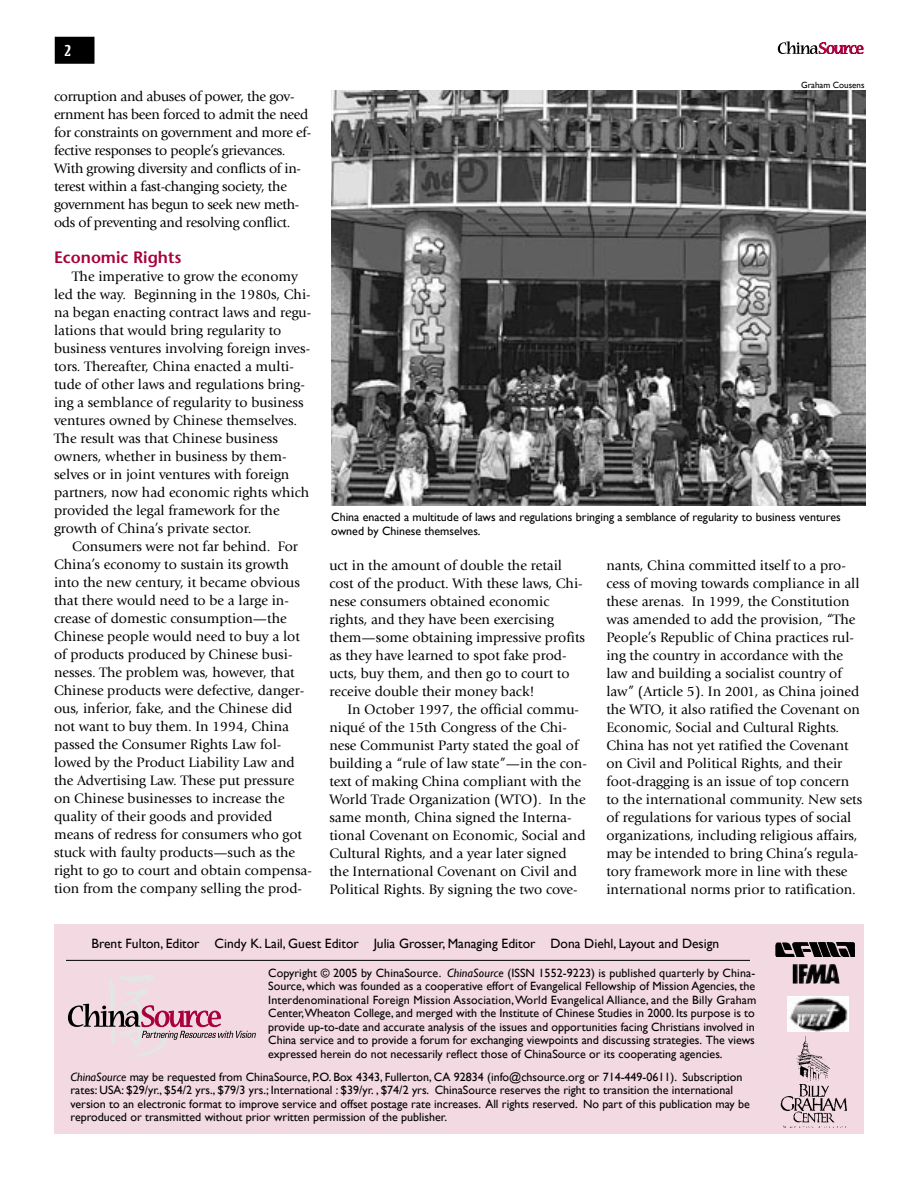
<style>
.page{position:relative;width:918px;height:1188px;background:#fff}
.page>*{position:absolute;margin:0;border:0;box-sizing:border-box;transform-origin:0 0}
.t1{font:600 16.5px "Stone Sans";color:#a9003d}
.t2{font:14.25px/18px "Giovanni";color:#000}
.t3{font:14.25px/18px "Giovanni";letter-spacing:-.02em;color:#000}
.t4{font:13.5px "Gill Sans";color:#000}
.t5{font:13.5px "Techno";color:#fff}
.t6{font:12px/13.5px "Gill Sans";color:#000}
.t7{font:9px "Gill Sans";color:#000}
.s1{font-style:italic}
</style>
<div class="page">
<div style="left:56px;top:38px;width:38px;height:25px;background:#000"></div>
<div style="left:55px;top:37px;width:39px;height:27px;border:2px solid #000"></div>
<svg style="left:778px;top:41px;width:85px;height:13px"></svg>
<div style="left:54px;top:925px;width:810px;height:209px;background:#f2d9e2"></div>
<svg style="left:68px;top:975px;width:188px;height:82px"></svg>
<img style="left:793px;top:964px;width:47px;height:20px">
<img style="left:776px;top:942px;width:79px;height:15px">
<img style="left:787px;top:996px;width:62px;height:36px">
<hr style="left:66px;top:960px;width:684px;height:1px;background:#000">
<img style="left:781px;top:1036px;width:66px;height:92px">
<img style="left:331px;top:90px;width:534px;height:416px">
<p class="t5" style="left:64px;top:41px;width:8px">2</p>
<p class="t3" style="left:54px;top:87px;width:259px">corruption and abuses of power, the gov&shy;ernment has been forced to admit the need for constraints on government and more ef&shy;fective responses to people’s grievances.<br>With growing diversity and conflicts of in&shy;terest within a fast-changing society, the government has begun to seek new meth&shy;ods of preventing and resolving conflict.</p>
<p class="t1" style="left:54px;top:247px;width:129px">Economic Rights</p>
<p class="t2" style="left:54px;top:267px;width:259px;text-indent:18px">The imperative to grow the economy led the way. Beginning in the 1980s, Chi&shy;na began enacting contract laws and regu&shy;lations that would bring regularity to business ventures involving foreign inves&shy;tors. Thereafter, China enacted a multi&shy;tude of other laws and regulations bring&shy;ing a semblance of regularity to business ventures owned by Chinese themselves.<br>The result was that Chinese business owners, whether in business by them&shy;selves or in joint ventures with foreign partners, now had economic rights which provided the legal framework for the growth of China’s private sector.</p>
<p class="t2" style="left:54px;top:537px;width:260px;text-indent:18px">Consumers were not far behind. For China’s economy to sustain its growth into the new century, it became obvious that there would need to be a large in&shy;crease of domestic consumption—the Chinese people would need to buy a lot of products produced by Chinese busi&shy;nesses. The problem was, however, that Chinese products were defective, danger&shy;ous, inferior, fake, and the Chinese did not want to buy them. In 1994, China passed the Consumer Rights Law fol&shy;lowed by the Product Liability Law and the Advertising Law. These put pressure on Chinese businesses to increase the quality of their goods and provided means of redress for consumers who got stuck with faulty products—such as the right to go to court and obtain compensa&shy;tion from the company selling the prod-</p>
<p class="t7" style="left:801px;top:79px;width:65px">Graham Cousens</p>
<p class="t6" style="left:331px;top:510px;width:511px">China enacted a multitude of laws and regulations bringing a semblance of regularity to business ventures owned by Chinese themselves.</p>
<p class="t2" style="left:329px;top:557px;width:257px">uct in the amount of double the retail cost of the product. With these laws, Chi&shy;nese consumers obtained economic rights, and they have been exercising them—some obtaining impressive profits as they have learned to spot fake prod&shy;ucts, buy them, and then go to court to receive double their money back!</p>
<p class="t2" style="left:329px;top:701px;width:259px;text-indent:18px">In October 1997, the official commu&shy;niqué of the 15th Congress of the Chi&shy;nese Communist Party stated the goal of building a “rule of law state”—in the con&shy;text of making China compliant with the World Trade Organization (WTO). In the same month, China signed the Interna&shy;tional Covenant on Economic, Social and Cultural Rights, and a year later signed the International Covenant on Civil and Political Rights. By signing the two cove-</p>
<p class="t2" style="left:606px;top:557px;width:257px">nants, China committed itself to a pro&shy;cess of moving towards compliance in all these arenas. In 1999, the Constitution was amended to add the provision, “The People’s Republic of China practices rul&shy;ing the country in accordance with the law and building a socialist country of law” (Article 5). In 2001, as China joined the WTO, it also ratified the Covenant on Economic, Social and Cultural Rights.<br>China has not yet ratified the Covenant on Civil and Political Rights, and their foot-dragging is an issue of top concern to the international community. New sets of regulations for various types of social organizations, including religious affairs, may be intended to bring China’s regula&shy;tory framework more in line with these international norms prior to ratification.</p>
<p class="t4" style="left:92px;top:936px;width:629px">Brent Fulton, Editor Cindy K. Lail, Guest Editor Julia Grosser, Managing Editor Dona Diehl, Layout and Design</p>
<p class="t6" style="left:268px;top:966px;width:490px">Copyright © 2005 by ChinaSource. <span class="s1">ChinaSource</span> (ISSN 1552-9223) is published quarterly by China-Source, which was founded as a cooperative effort of Evangelical Fellowship of Mission Agencies, the Interdenominational Foreign Mission Association, World Evangelical Alliance, and the Billy Graham Center,Wheaton College, and merged with the Institute of Chinese Studies in 2000. Its purpose is to provide up-to-date and accurate analysis of the issues and opportunities facing Christians involved in China service and to provide a forum for exchanging viewpoints and discussing strategies. The views expressed herein do not necessarily reflect those of ChinaSource or its cooperating agencies.</p>
<p class="t6" style="left:70px;top:1070px;width:681px"><span class="s1">ChinaSource</span> may be requested from ChinaSource, P.O. Box 4343, Fullerton, CA 92834 (info@chsource.org or 714-449-0611). Subscription rates: USA: $29/yr., $54/2 yrs., $79/3 yrs.; International : $39/yr. , $74/2 yrs. ChinaSource reserves the right to transition the international version to an electronic format to improve service and offset postage rate increases. All rights reserved. No part of this publication may be reproduced or transmitted without prior written permission of the publisher.</p>
</div>
